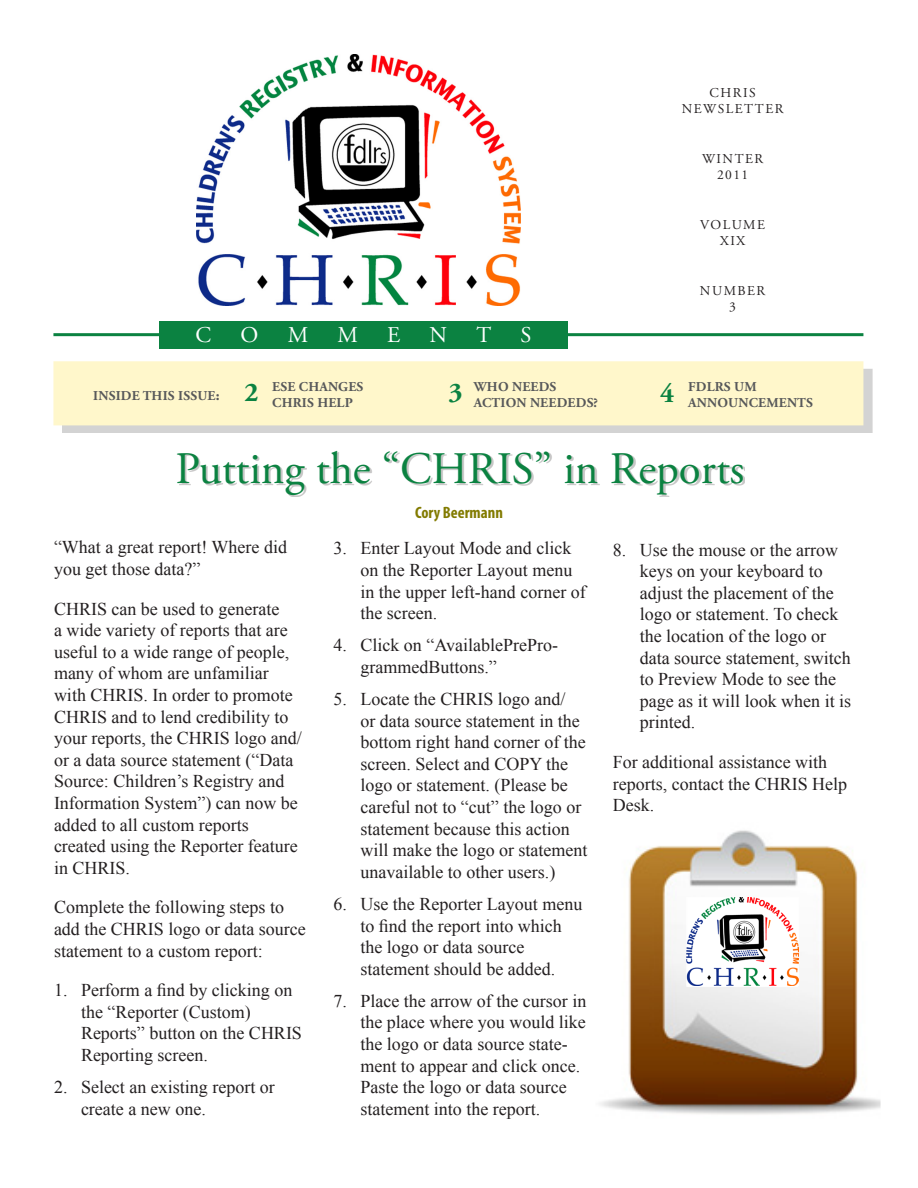
<style>
.page{position:relative;width:918px;height:1188px;background:#fff}
.page>*{position:absolute;margin:0;border:0;box-sizing:border-box;transform-origin:0 0}
.t1{font:45px "Adobe Garamond Pro";color:#0b8241}
.t2{font:700 27px "Adobe Garamond Pro";color:#0b8241}
.t3{font:22.5px "Adobe Garamond Pro";color:#fff}
.t4{font:18px/21.6px "Times New Roman";color:#231f20}
.t5{font:700 condensed 16.5px "Myriad Pro";color:#827b00}
.t6{font:700 13.5px/16.2px "Adobe Garamond Pro";letter-spacing:.015em;color:#57585a}
.t7{font:13.5px/16.5px "Adobe Garamond Pro";letter-spacing:.115em;color:#231f20;text-align:center}
.s1{font-size:15px}
</style>
<div class="page">
<div style="left:179px;top:452px;width:566px;height:45px;background:#231f20;opacity:.25"></div>
<hr style="left:53px;top:333px;width:810px;height:3px;background:#0b8241">
<div style="left:159px;top:321px;width:409px;height:28px;background:#0b8241"></div>
<img style="left:197px;top:54px;width:324px;height:251px">
<div style="left:62px;top:369px;width:810px;height:64px;background:#231f20;opacity:.2"></div>
<div style="left:53px;top:361px;width:810px;height:64px;background:#fff7cb;border:4px solid #fff7cb"></div>
<img style="left:600px;top:830px;width:281px;height:285px">
<img style="left:687px;top:897px;width:111px;height:89px">
<p class="t7" style="left:710px;top:85px;width:48px">CHRIS</p>
<p class="t7" style="left:682px;top:101px;width:103px">NEWSLETTER</p>
<p class="t7" style="left:702px;top:151px;width:63px">WINTER</p>
<p class="t7" style="left:717px;top:167px;width:33px">2011</p>
<p class="t7" style="left:700px;top:217px;width:66px">VOLUME</p>
<p class="t7" style="left:720px;top:233px;width:27px">XIX</p>
<p class="t3" style="left:196px;top:322px;width:17px">C</p>
<p class="t3" style="left:241px;top:322px;width:19px">O</p>
<p class="t3" style="left:288px;top:322px;width:22px">M</p>
<p class="t3" style="left:337px;top:322px;width:22px">M</p>
<p class="t3" style="left:387px;top:322px;width:15px">E</p>
<p class="t3" style="left:430px;top:322px;width:19px">N</p>
<p class="t3" style="left:477px;top:322px;width:16px">T</p>
<p class="t3" style="left:520px;top:322px;width:13px">S</p>
<p class="t7" style="left:700px;top:283px;width:67px">NUMBER<br>3</p>
<p class="t6" style="left:272px;top:379px;width:93px">ESE CHANGES</p>
<p class="t6" style="left:272px;top:395px;width:82px">CHRIS HELP</p>
<p class="t6" style="left:474px;top:379px;width:126px">WHO NEEDS<br>ACTION NEEDEDS?</p>
<p class="t6" style="left:93px;top:388px;width:128px">INSIDE THIS ISSUE<span class="s1">:</span></p>
<p class="t2" style="left:244px;top:377px;width:16px">2</p>
<p class="t2" style="left:448px;top:376px;width:16px">3</p>
<p class="t2" style="left:660px;top:378px;width:16px">4</p>
<p class="t6" style="left:688px;top:379px;width:70px">FDLRS UM</p>
<p class="t6" style="left:688px;top:395px;width:126px">ANNOUNCEMENTS</p>
<p class="t1" style="left:175px;top:442px;width:571px">Putting the “CHRIS” in Reports</p>
<p class="t4" style="left:54px;top:536px;width:235px">“What a great report! Where did you get those data?”</p>
<p class="t4" style="left:54px;top:597px;width:249px">CHRIS can be used to generate<br>a wide variety of reports that are useful to a wide range of people, many of whom are unfamiliar with CHRIS. In order to promote<br>CHRIS and to lend credibility to your reports, the CHRIS logo and/ or a data source statement (“Data<br>Source: Children’s Registry and<br>Information System”) can now be added to all custom reports created using the Reporter feature in CHRIS.</p>
<p class="t4" style="left:54px;top:896px;width:253px">Complete the following steps to add the CHRIS logo or data source statement to a custom report:</p>
<p class="t4" style="left:81px;top:979px;width:223px;text-indent:-27px">1. Perform a find by clicking on the “Reporter (Custom)<br>Reports” button on the CHRIS<br>Reporting screen.</p>
<p class="t4" style="left:81px;top:1076px;width:195px;text-indent:-27px">2. Select an existing report or create a new one.</p>
<p class="t5" style="left:415px;top:502px;width:89px">Cory Beermann</p>
<p class="t4" style="left:360px;top:537px;width:227px;text-indent:-27px">3. Enter Layout Mode and click on the Reporter Layout menu in the upper left-hand corner of the screen.</p>
<p class="t4" style="left:360px;top:634px;width:199px;text-indent:-27px">4. Click on “AvailablePrePro&shy;grammedButtons.”</p>
<p class="t4" style="left:360px;top:688px;width:229px;text-indent:-27px">5. Locate the CHRIS logo and/<br>or data source statement in the bottom right hand corner of the screen. Select and COPY the logo or statement. (Please be careful not to “cut” the logo or statement because this action will make the logo or statement unavailable to other users.)</p>
<p class="t4" style="left:360px;top:893px;width:223px;text-indent:-27px">6. Use the Reporter Layout menu to find the report into which the logo or data source statement should be added.</p>
<p class="t4" style="left:360px;top:990px;width:227px;text-indent:-27px">7. Place the arrow of the cursor in the place where you would like the logo or data source state&shy;ment to appear and click once.<br>Paste the logo or data source statement into the report.</p>
<p class="t4" style="left:640px;top:538px;width:213px;text-indent:-27px">8. Use the mouse or the arrow keys on your keyboard to adjust the placement of the logo or statement. To check the location of the logo or data source statement, switch to Preview Mode to see the page as it will look when it is printed.</p>
<p class="t4" style="left:613px;top:751px;width:236px">For additional assistance with reports, contact the CHRIS Help<br>Desk.</p>
</div>
